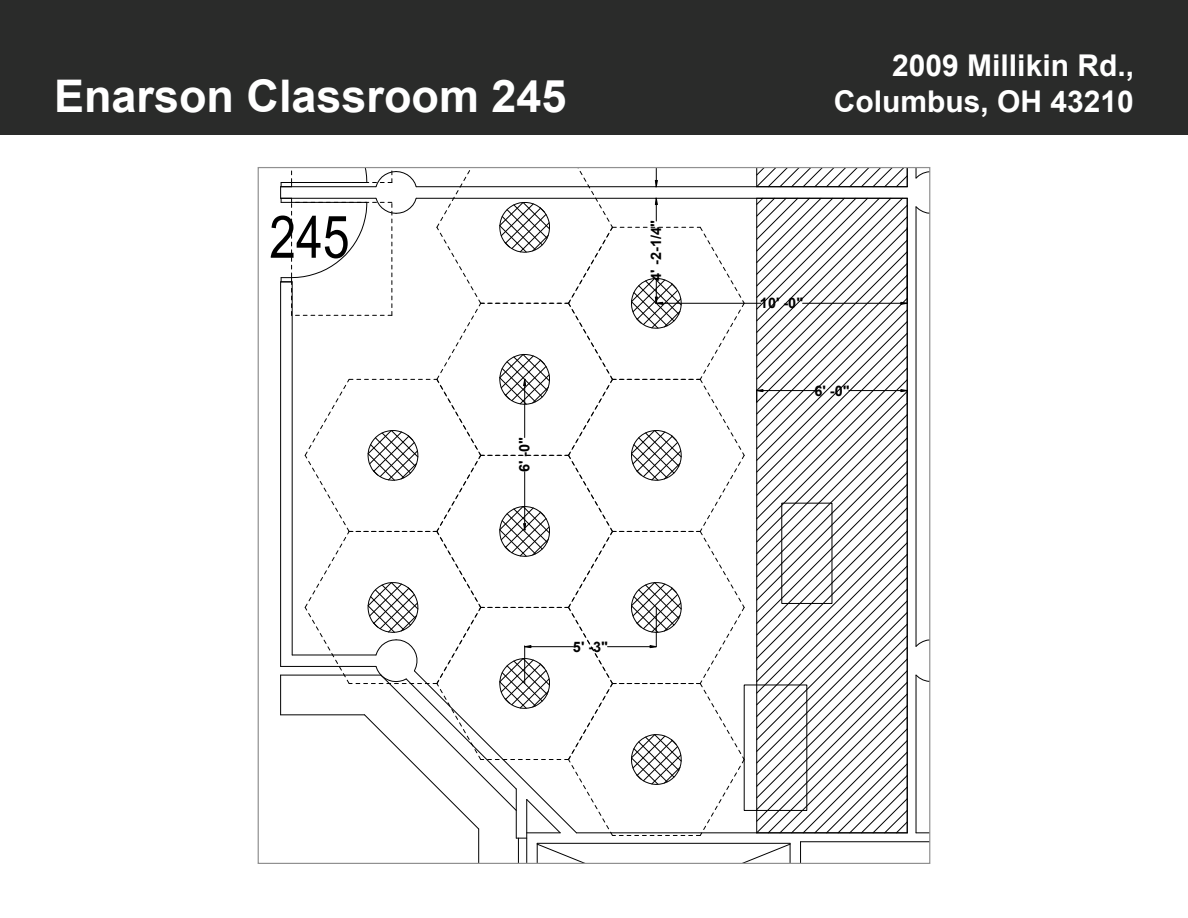
<style>
.page{position:relative;width:1188px;height:918px;background:#fff}
.page>*{position:absolute;margin:0;border:0;box-sizing:border-box;transform-origin:0 0}
.t1{font:58.8px "Arial Narrow";color:#000}
.t2{font:700 45px "Arial";color:#fff}
.t3{font:700 30px "Arial";color:#fff}
.t4{font:700 14.4px "Arial";color:#000}
</style>
<div class="page">
<div style="left:0;top:0;width:1188px;height:135px;background:#2a2b2a"></div>
<svg style="left:915px;top:206px;width:13px;height:8px"></svg>
<svg style="left:915px;top:639px;width:13px;height:8px"></svg>
<svg style="left:915px;top:674px;width:13px;height:8px"></svg>
<hr style="left:916px;top:675px;width:1px;height:158px;background:#000">
<hr style="left:916px;top:207px;width:1px;height:439px;background:#000">
<svg style="left:915px;top:169px;width:13px;height:10px"></svg>
<hr style="left:801px;top:841px;width:129px;height:1px;background:#000">
<svg style="left:916px;top:833px;width:12px;height:1px"></svg>
<svg style="left:280px;top:169px;width:628px;height:693px"></svg>
<p class="t2" style="left:54px;top:65px;width:514px">Enarson Classroom 245</p>
<p class="t1" style="left:269px;top:194px;width:82px">245</p>
<p class="t4" style="left:514px;top:472px;width:37px;rotate:-90deg">6' -0"</p>
<p class="t4" style="left:646px;top:281px;width:62px;rotate:-90deg">4' -2-1/4"</p>
<p class="t4" style="left:573px;top:636px;width:37px">5' -3"</p>
<p class="t3" style="left:892px;top:44px;width:243px">2009 Millikin Rd.,</p>
<p class="t3" style="left:834px;top:80px;width:302px">Columbus, OH 43210</p>
<p class="t4" style="left:760px;top:293px;width:45px">10' -0"</p>
<p class="t4" style="left:814px;top:380px;width:37px">6' -0"</p>
</div>
